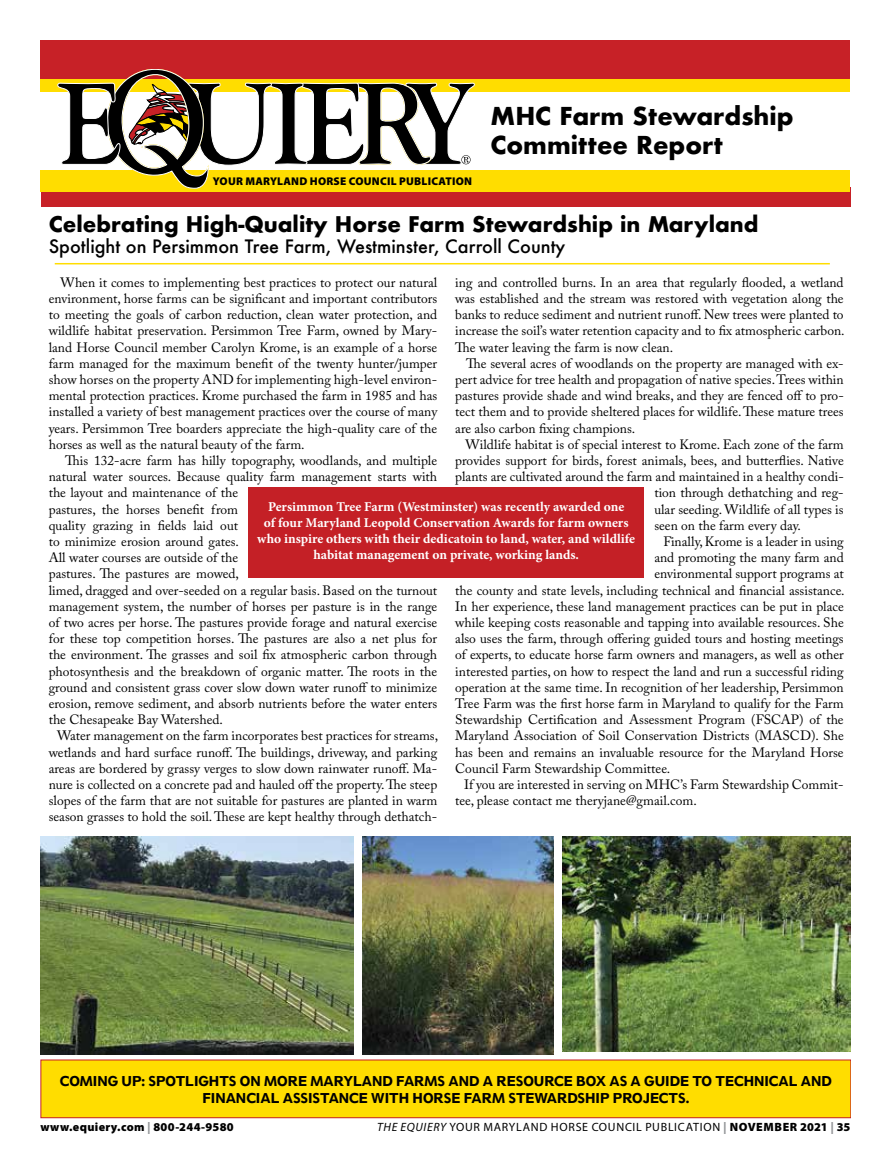
<style>
.page{position:relative;width:891px;height:1161px;background:#fff}
.page>*{position:absolute;margin:0;border:0;box-sizing:border-box;transform-origin:0 0}
.t1{font:700 24px/28.8px "Futura";color:#000}
.t2{font:700 21px "Futura";color:#000}
.t3{font:500 18px "Futura";color:#000}
.t4{font:13.5px/16.2px "Adobe Caslon Pro";color:#000;text-align:justify}
.t5{font:700 13.5px/16.2px "Minion Pro";color:#fff;text-align:center}
.t6{font:700 13.5px/16.2px "Tw Cen Class";color:#000;text-align:center}
.t7{font:12px "Myriad Pro";letter-spacing:.06em;color:#000}
.t8{font:900 12px "Myriad Pro";letter-spacing:.03em;color:#000}
.t9{font:900 11.25px "Myriad Pro";letter-spacing:.02em;color:#000}
.s1{color:#939598}
.s2{font-style:italic}
.s3{font-weight:900;color:#939598}
.s4{font-weight:900}
</style>
<div class="page">
<div style="left:41px;top:1060px;width:809px;height:58px;background:#fd0"></div>
<div style="left:40px;top:1060px;width:810px;height:58px;border:1px solid #c72127"></div>
<div style="left:249px;top:487px;width:395px;height:91px;background:#c42026"></div>
<div style="left:40px;top:62px;width:810px;height:29px;background:#fd0"></div>
<div style="left:41px;top:187px;width:809px;height:19px;background:#c72127"></div>
<div style="left:40px;top:170px;width:810px;height:22px;background:#fd0"></div>
<div style="left:40px;top:40px;width:810px;height:39px;background:#c72127"></div>
<svg style="left:57px;top:69px;width:418px;height:120px"></svg>
<hr style="left:55px;top:263px;width:775px;height:1px;background:#fd0">
<img style="left:40px;top:836px;width:314px;height:218px">
<img style="left:563px;top:836px;width:287px;height:215px">
<img style="left:363px;top:836px;width:191px;height:218px">
<h1 class="t1" style="left:490px;top:101px;width:305px">MHC Farm Stewardship<br>Committee Report</h1>
<p class="t9" style="left:213px;top:175px;width:261px">YOUR MARYLAND HORSE COUNCIL PUBLICATION</p>
<h2 class="t2" style="left:49px;top:209px;width:711px">Celebrating High-Quality Horse Farm Stewardship in Maryland</h2>
<h3 class="t3" style="left:49px;top:234px;width:518px">Spotlight on Persimmon Tree Farm, Westminster, Carroll County</h3>
<p class="t4" style="left:49px;top:274px;width:390px;text-indent:12px">When it comes to implementing best practices to protect our natural environment, horse farms can be significant and important contributors to meeting the goals of carbon reduction, clean water protection, and wildlife habitat preservation. Persimmon Tree Farm, owned by Mary&shy;land Horse Council member Carolyn Krome, is an example of a horse farm managed for the maximum benefit of the twenty hunter/jumper show horses on the property AND for implementing high-level environ&shy;mental protection practices. Krome purchased the farm in 1985 and has installed a variety of best management practices over the course of many years. Persimmon Tree boarders appreciate the high-quality care of the horses as well as the natural beauty of the farm.</p>
<p class="t4" style="left:49px;top:452px;width:390px;text-align:left;text-indent:17px">This 132-acre farm has hilly topography, woodlands, and multiple natural water sources. Because quality farm management starts with the layout and maintenance of the<br>pastures, the horses benefit from<br>quality grazing in fields laid out<br>to minimize erosion around gates.<br>All water courses are outside of the<br>pastures. The pastures are mowed,<br>limed, dragged and over-seeded on a regular basis. Based on the turnout management system, the number of horses per pasture is in the range of two acres per horse. The pastures provide forage and natural exercise for these top competition horses. The pastures are also a net plus for the environment. The grasses and soil fix atmospheric carbon through photosynthesis and the breakdown of organic matter. The roots in the ground and consistent grass cover slow down water runoff to minimize erosion, remove sediment, and absorb nutrients before the water enters the Chesapeake Bay Watershed.</p>
<p class="t4" style="left:49px;top:728px;width:391px;text-indent:8px">Water management on the farm incorporates best practices for streams, wetlands and hard surface runoff. The buildings, driveway, and parking areas are bordered by grassy verges to slow down rainwater runoff. Ma&shy;nure is collected on a concrete pad and hauled off the property. The steep slopes of the farm that are not suitable for pastures are planted in warm season grasses to hold the soil. These are kept healthy through dethatch-</p>
<p class="t4" style="left:455px;top:274px;width:391px">ing and controlled burns. In an area that regularly flooded, a wetland was established and the stream was restored with vegetation along the banks to reduce sediment and nutrient runoff. New trees were planted to increase the soil’s water retention capacity and to fix atmospheric carbon.<br>The water leaving the farm is now clean.</p>
<p class="t4" style="left:455px;top:355px;width:390px;text-indent:11px">The several acres of woodlands on the property are managed with ex&shy;pert advice for tree health and propagation of native species. Trees within pastures provide shade and wind breaks, and they are fenced off to pro&shy;tect them and to provide sheltered places for wildlife. These mature trees are also carbon fixing champions.</p>
<p class="t4" style="left:465px;top:436px;width:380px">Wildlife habitat is of special interest to Krome. Each zone of the farm</p>
<p class="t4" style="left:455px;top:452px;width:390px">provides support for birds, forest animals, bees, and butterflies. Native</p>
<p class="t4" style="left:455px;top:468px;width:390px">plants are cultivated around the farm and maintained in a healthy condi-</p>
<p class="t4" style="left:654px;top:485px;width:191px">tion through dethatching and reg-</p>
<p class="t4" style="left:654px;top:501px;width:191px">ular seeding. Wildlife of all types is</p>
<p class="t4" style="left:654px;top:517px;width:148px">seen on the farm every day.</p>
<p class="t4" style="left:663px;top:533px;width:182px">Finally, Krome is a leader in using</p>
<p class="t4" style="left:654px;top:549px;width:191px">and promoting the many farm and</p>
<p class="t4" style="left:654px;top:566px;width:191px">environmental support programs at</p>
<p class="t4" style="left:455px;top:582px;width:391px">the county and state levels, including technical and financial assistance.</p>
<p class="t4" style="left:455px;top:598px;width:390px">In her experience, these land management practices can be put in place</p>
<p class="t4" style="left:455px;top:614px;width:390px">while keeping costs reasonable and tapping into available resources. She</p>
<p class="t4" style="left:455px;top:630px;width:390px">also uses the farm, through offering guided tours and hosting meetings</p>
<p class="t4" style="left:455px;top:647px;width:390px">of experts, to educate horse farm owners and managers, as well as other</p>
<p class="t4" style="left:455px;top:663px;width:390px">interested parties, on how to respect the land and run a successful riding</p>
<p class="t4" style="left:455px;top:679px;width:390px">operation at the same time. In recognition of her leadership, Persimmon</p>
<p class="t4" style="left:455px;top:695px;width:390px">Tree Farm was the first horse farm in Maryland to qualify for the Farm</p>
<p class="t4" style="left:455px;top:711px;width:390px">Stewardship Certification and Assessment Program (FSCAP) of the</p>
<p class="t4" style="left:455px;top:728px;width:390px">Maryland Association of Soil Conservation Districts (MASCD). She</p>
<p class="t4" style="left:455px;top:744px;width:390px">has been and remains an invaluable resource for the Maryland Horse</p>
<p class="t4" style="left:455px;top:760px;width:217px">Council Farm Stewardship Committee.</p>
<p class="t4" style="left:464px;top:776px;width:381px">If you are interested in serving on MHC’s Farm Stewardship Commit-</p>
<p class="t4" style="left:455px;top:792px;width:243px">tee, please contact me theryjane@gmail.com.</p>
<p class="t5" style="left:257px;top:498px;width:379px">Persimmon Tree Farm (Westminster) was recently awarded one<br>of four Maryland Leopold Conservation Awards for farm owners who inspire others with their dedicatoin to land, water, and wildlife habitat management on private, working lands.</p>
<p class="t6" style="left:60px;top:1073px;width:774px">COMING UP: SPOTLIGHTS ON MORE MARYLAND FARMS AND A RESOURCE BOX AS A GUIDE TO TECHNICAL AND<br>FINANCIAL ASSISTANCE WITH HORSE FARM STEWARDSHIP PROJECTS.</p>
<p class="t8" style="left:40px;top:1120px;width:195px">www.equiery.com <span class="s1">|</span> 800-244-9580</p>
<p class="t7" style="left:377px;top:1120px;width:475px"><span class="s2">THE EQUIERY</span> YOUR MARYLAND HORSE COUNCIL PUBLICATION <span class="s3">|</span> <span class="s4">NOVEMBER 2021</span> <span class="s3">|</span> <span class="s4">35</span></p>
</div>
